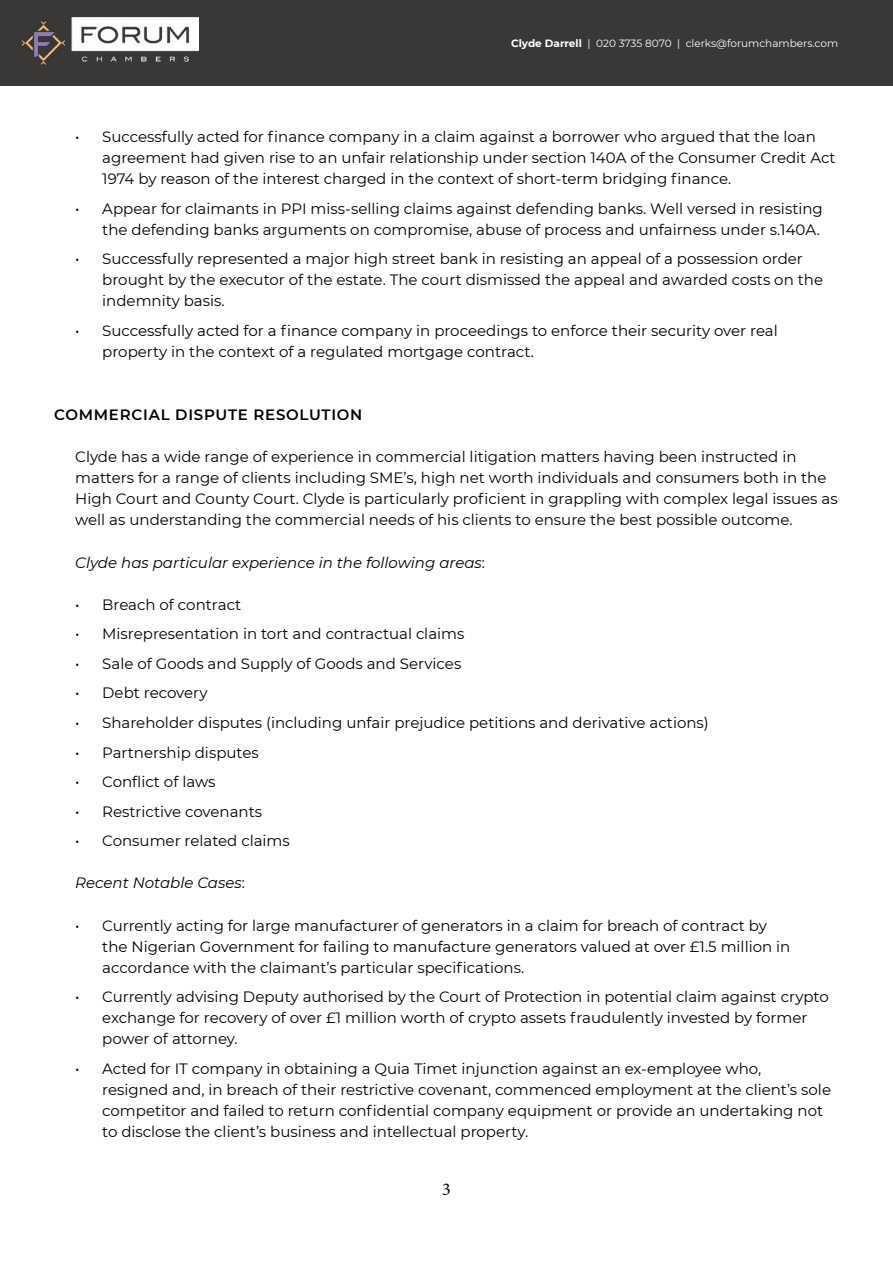
<style>
.page{position:relative;width:893px;height:1263px;background:#fff}
.page>*{position:absolute;margin:0;border:0;box-sizing:border-box;transform-origin:0 0}
.t1{font:18px "Minion Pro";color:#000}
.t2{font:15px/21px "Montserrat";color:#000}
.t3{font:italic 15px "Montserrat";color:#000}
.t4{font:600 15px "Montserrat";letter-spacing:.05em;color:#000}
.t5{font:10.5px "Montserrat";color:#fff}
.s1{font-weight:700}
.s2{font-style:normal}
</style>
<div class="page">
<div style="left:0;top:0;width:893px;height:85px;background:#393837"></div>
<img style="left:21px;top:17px;width:177px;height:48px">
<p class="t5" style="left:511px;top:36px;width:329px"><span class="s1">Clyde Darrell</span> | 020 3735 8070 | clerks@forumchambers.com</p>
<p class="t2" style="left:102px;top:126px;width:735px;text-indent:-27px">• Successfully acted for finance company in a claim against a borrower who argued that the loan agreement had given rise to an unfair relationship under section 140A of the Consumer Credit Act<br>1974 by reason of the interest charged in the context of short-term bridging finance.</p>
<p class="t2" style="left:75px;top:197px;width:749px;text-align:right">• Appear for claimants in PPI miss-selling claims against defending banks. Well versed in resisting the defending banks arguments on compromise, abuse of process and unfairness under s.140A.</p>
<p class="t2" style="left:102px;top:248px;width:722px;text-indent:-27px">• Successfully represented a major high street bank in resisting an appeal of a possession order brought by the executor of the estate. The court dismissed the appeal and awarded costs on the indemnity basis.</p>
<p class="t2" style="left:102px;top:319px;width:677px;text-indent:-27px">• Successfully acted for a finance company in proceedings to enforce their security over real property in the context of a regulated mortgage contract.</p>
<p class="t4" style="left:54px;top:404px;width:310px">COMMERCIAL DISPUTE RESOLUTION</p>
<p class="t2" style="left:75px;top:446px;width:764px">Clyde has a wide range of experience in commercial litigation matters having been instructed in matters for a range of clients including SME’s, high net worth individuals and consumers both in the High Court and County Court. Clyde is particularly proficient in grappling with complex legal issues as well as understanding the commercial needs of his clients to ensure the best possible outcome.</p>
<p class="t3" style="left:75px;top:552px;width:411px">Clyde has particular experience in the following areas<span class="s2">:</span></p>
<p class="t2" style="left:75px;top:594px;width:168px">• Breach of contract</p>
<p class="t2" style="left:75px;top:623px;width:391px">• Misrepresentation in tort and contractual claims</p>
<p class="t2" style="left:75px;top:653px;width:388px">• Sale of Goods and Supply of Goods and Services</p>
<p class="t2" style="left:75px;top:682px;width:134px">• Debt recovery</p>
<p class="t2" style="left:75px;top:712px;width:635px">• Shareholder disputes (including unfair prejudice petitions and derivative actions)</p>
<p class="t2" style="left:75px;top:741px;width:185px">• Partnership disputes</p>
<p class="t2" style="left:75px;top:771px;width:142px">• Conflict of laws</p>
<p class="t2" style="left:75px;top:800px;width:188px">• Restrictive covenants</p>
<p class="t2" style="left:75px;top:830px;width:216px">• Consumer related claims</p>
<p class="t3" style="left:75px;top:873px;width:171px">Recent Notable Cases<span class="s2">:</span></p>
<p class="t2" style="left:102px;top:914px;width:690px;text-indent:-27px">• Currently acting for large manufacturer of generators in a claim for breach of contract by the Nigerian Government for failing to manufacture generators valued at over £1.5 million in accordance with the claimant’s particular specifications.</p>
<p class="t2" style="left:102px;top:986px;width:728px;text-indent:-27px">• Currently advising Deputy authorised by the Court of Protection in potential claim against crypto exchange for recovery of over £1 million worth of crypto assets fraudulently invested by former power of attorney.</p>
<p class="t2" style="left:102px;top:1057px;width:730px;text-indent:-27px">• Acted for IT company in obtaining a Quia Timet injunction against an ex-employee who,<br>resigned and, in breach of their restrictive covenant, commenced employment at the client’s sole competitor and failed to return confidential company equipment or provide an undertaking not to disclose the client’s business and intellectual property.</p>
<p class="t1" style="left:442px;top:1177px;width:10px">3</p>
</div>
